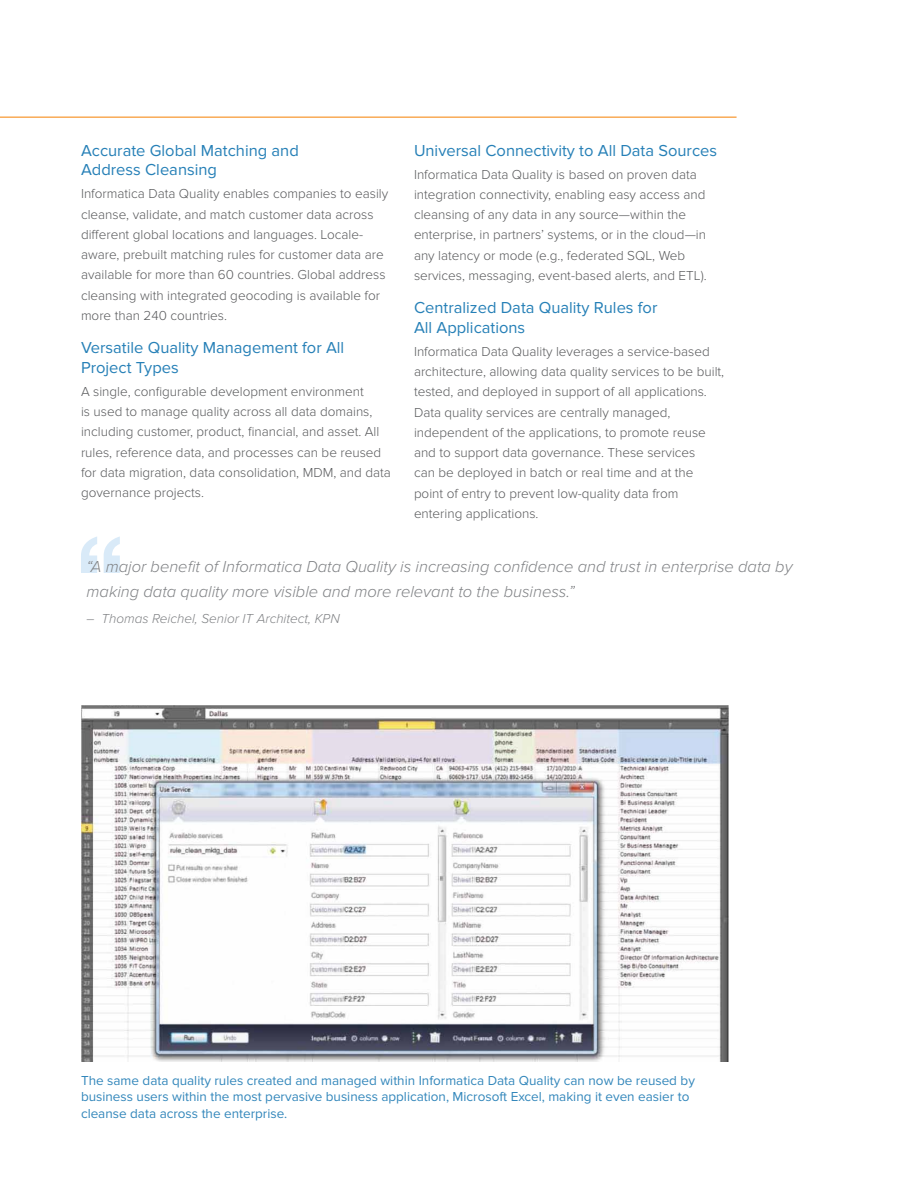
<style>
.page{position:relative;width:918px;height:1188px;background:#fff}
.page>*{position:absolute;margin:0;border:0;box-sizing:border-box;transform-origin:0 0}
.t1{font:16.5px/19.8px "Proxima Nova";color:#2680b7}
.t2{font:italic 300 16.5px/24.8px "Proxima Nova";color:#808285}
.t3{font:300 13.5px/20.2px "Proxima Nova";color:#58595b}
.t4{font:13.5px/16.2px "Proxima Nova";color:#3387bb}
.t5{font:italic 300 13.5px "Proxima Nova";color:#808285}
</style>
<div class="page">
<hr style="left:0;top:117px;width:737px;height:1px;background:#f78e1e">
<svg style="left:81px;top:536px;width:39px;height:37px"></svg>
<img style="left:81px;top:705px;width:648px;height:357px">
<p class="t1" style="left:81px;top:141px;width:219px">Accurate Global Matching and<br>Address Cleansing</p>
<p class="t3" style="left:81px;top:184px;width:309px">Informatica Data Quality enables companies to easily cleanse, validate, and match customer data across different global locations and languages. Locale&shy;aware, prebuilt matching rules for customer data are available for more than 60 countries. Global address cleansing with integrated geocoding is available for more than 240 countries.</p>
<p class="t1" style="left:81px;top:338px;width:265px">Versatile Quality Management for All<br>Project Types</p>
<p class="t3" style="left:81px;top:382px;width:311px">A single, configurable development environment<br>is used to manage quality across all data domains, including customer, product, financial, and asset. All rules, reference data, and processes can be reused for data migration, data consolidation, MDM, and data governance projects.</p>
<p class="t1" style="left:414px;top:141px;width:305px">Universal Connectivity to All Data Sources</p>
<p class="t3" style="left:414px;top:164px;width:294px">Informatica Data Quality is based on proven data integration connectivity, enabling easy access and cleansing of any data in any source—within the enterprise, in partners’ systems, or in the cloud—in any latency or mode (e.g., federated SQL, Web services, messaging, event-based alerts, and ETL).</p>
<p class="t1" style="left:414px;top:298px;width:245px">Centralized Data Quality Rules for<br>All Applications</p>
<p class="t3" style="left:414px;top:341px;width:312px">Informatica Data Quality leverages a service-based architecture, allowing data quality services to be built, tested, and deployed in support of all applications.<br>Data quality services are centrally managed, independent of the applications, to promote reuse and to support data governance. These services<br>can be deployed in batch or real time and at the point of entry to prevent low-quality data from entering applications.</p>
<p class="t2" style="left:87px;top:555px;width:708px">“A major benefit of Informatica Data Quality is increasing confidence and trust in enterprise data by making data quality more visible and more relevant to the business.”</p>
<p class="t5" style="left:87px;top:611px;width:255px">– Thomas Reichel, Senior IT Architect, KPN</p>
<p class="t4" style="left:81px;top:1073px;width:615px">The same data quality rules created and managed within I nformatica Data Quality can now be reused by business users within the most pervasive business application, Microsoft Excel, making it even easier to cleanse data across the enterprise.</p>
</div>
